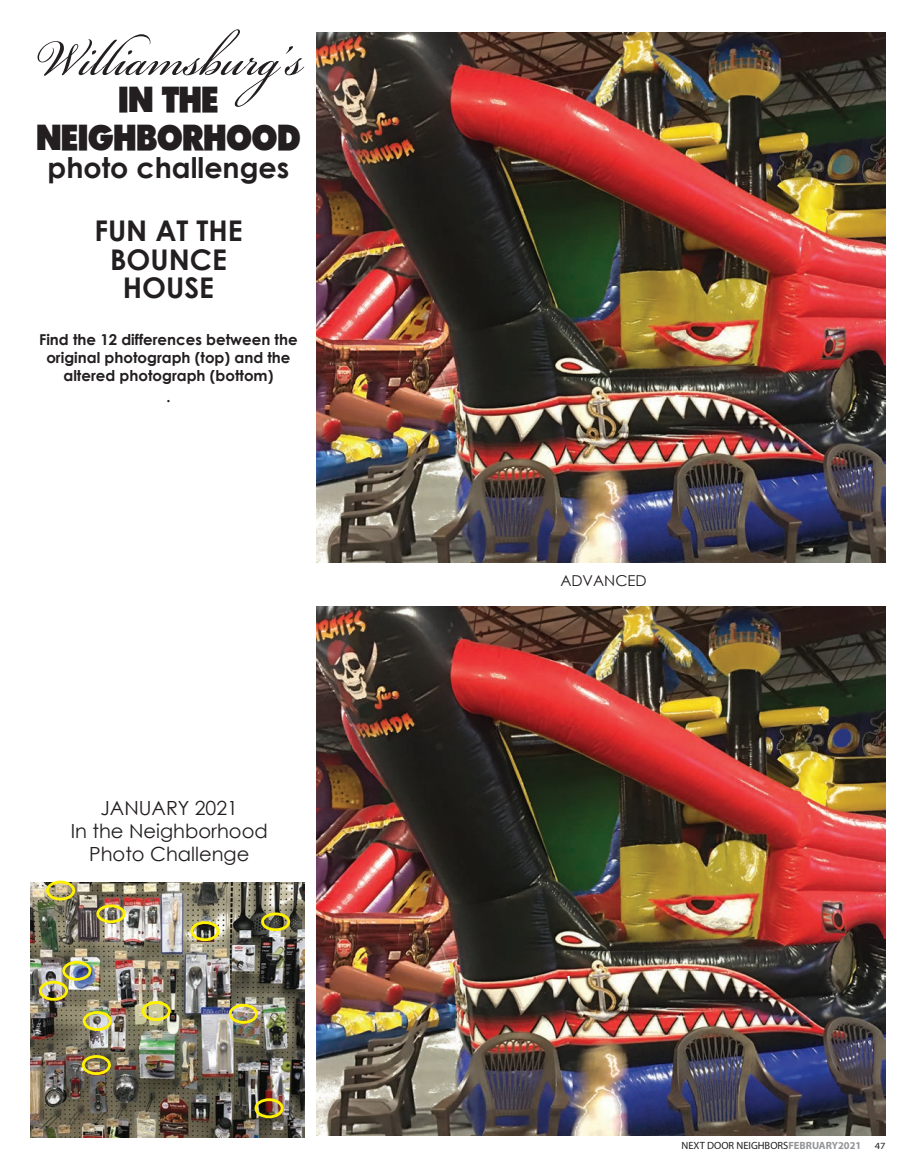
<style>
.page{position:relative;width:918px;height:1175px;background:#fff}
.page>*{position:absolute;margin:0;border:0;box-sizing:border-box;transform-origin:0 0}
.t1{font:79.5px "Bickham Script Pro";color:#231f20;scale:.91 1}
.t2{font:800 36px/37.5px "Intrepid";color:#231f20;text-align:center;scale:.89 1}
.t3{font:700 28.5px/28.5px "Century Gothic";color:#231f20;text-align:center}
.t4{font:19.5px/23.4px "Century Gothic";color:#231f20;text-align:center}
.t5{font:700 15px/18px "Century Gothic";color:#231f20;text-align:center}
.t6{font:15px "Century Gothic";color:#231f20}
.t7{font:10.5px "Myriad Pro";color:#231f20}
.t8{font:9.45px "Myriad Pro";color:#231f20;scale:1.11 1}
.s1{font-weight:700;color:#939598}
</style>
<div class="page">
<img style="left:316px;top:33px;width:570px;height:529px">
<img style="left:316px;top:606px;width:570px;height:529px">
<img style="left:31px;top:882px;width:273px;height:255px">
<div style="left:82px;top:1055px;width:29px;height:20px;border:3px solid #fff101;border-radius:50%"></div>
<div style="left:142px;top:1001px;width:29px;height:20px;border:3px solid #fff101;border-radius:50%"></div>
<div style="left:46px;top:880px;width:29px;height:20px;border:3px solid #fff101;border-radius:50%"></div>
<div style="left:261px;top:912px;width:29px;height:19px;border:3px solid #fff101;border-radius:50%"></div>
<div style="left:190px;top:921px;width:30px;height:20px;border:3px solid #fff101;border-radius:50%"></div>
<div style="left:229px;top:1003px;width:29px;height:20px;border:3px solid #fff101;border-radius:50%"></div>
<div style="left:255px;top:1098px;width:29px;height:20px;border:3px solid #fff101;border-radius:50%"></div>
<div style="left:62px;top:960px;width:29px;height:20px;border:3px solid #fff101;border-radius:50%"></div>
<div style="left:39px;top:980px;width:29px;height:20px;border:3px solid #fff101;border-radius:50%"></div>
<div style="left:96px;top:904px;width:29px;height:19px;border:3px solid #fff101;border-radius:50%"></div>
<div style="left:83px;top:1011px;width:29px;height:20px;border:3px solid #fff101;border-radius:50%"></div>
<h1 class="t1" style="left:34px;top:1px;width:298px">Williamsburg’s</h1>
<h2 class="t2" style="left:36px;top:80px;width:298px">IN THE<br>NEIGHBORHOOD</h2>
<h3 class="t3" style="left:48px;top:152px;width:243px">photo challenges</h3>
<h3 class="t3" style="left:94px;top:215px;width:150px">FUN AT THE<br>BOUNCE<br>HOUSE</h3>
<p class="t5" style="left:39px;top:329px;width:260px">Find the 12 differences between the original photograph (top) and the altered photograph (bottom)</p>
<p class="t5" style="left:166px;top:386px;width:6px">.</p>
<h3 class="t4" style="left:71px;top:795px;width:199px">JANUARY 2021<br>In the Neighborhood<br>Photo Challenge</h3>
<p class="t6" style="left:560px;top:570px;width:88px">ADVANCED</p>
<p class="t7" style="left:682px;top:1138px;width:181px">NEXT DOOR NEIGHBORS<span class="s1">FEBRUARY2021</span></p>
<p class="t8" style="left:875px;top:1139px;width:11px">47</p>
</div>
